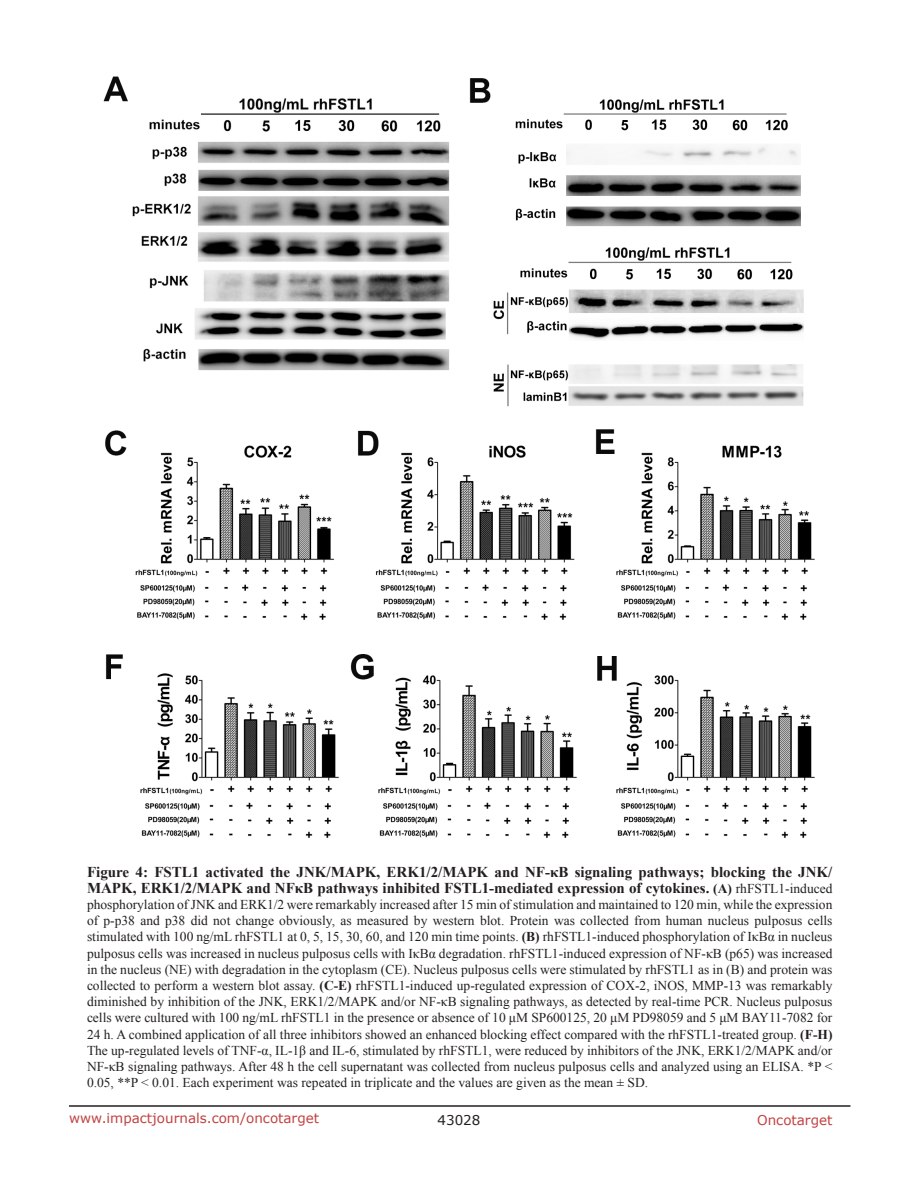
<style>
.page{position:relative;width:918px;height:1188px;background:#fff}
.page>*{position:absolute;margin:0;border:0;box-sizing:border-box;transform-origin:0 0}
.figuretext{font:700 15px/16.2px "Times New Roman";color:#231f20}
.figuretext-2{font:13.5px/16.2px "Times New Roman";color:#231f20;text-align:justify}
.t1{font:13.5px "Verdana";color:#c24141}
.t2{font:13.5px "Verdana";color:#231f20}
.s1{font-size:13.5px}
.s2{font-weight:400;font-size:13.5px}
.s3{font-weight:700}
</style>
<div class="page">
<hr style="left:69px;top:1105px;width:781px;height:2px;background:#231f20">
<img style="left:103px;top:76px;width:712px;height:762px">
<p class="figuretext" style="left:87px;top:863px;width:747px">Figure 4: FSTL1 activated the JNK/MAPK, ERK1/2/MAPK and NF-κB signaling pathways; blocking the JNK/<br>MAPK, ERK1/2/MAPK and NFκB pathways inhibited FSTL1-mediated expression of cytokines. <span class="s1">(A)</span> <span class="s2">rhFSTL1-induced</span></p>
<p class="figuretext-2" style="left:87px;top:896px;width:747px">phosphorylation of JNK and ERK1/2 were remarkably increased after 15 min of stimulation and maintained to 120 min, while the expression of p-p38 and p38 did not change obviously, as measured by western blot. Protein was collected from human nucleus pulposus cells stimulated with 100 ng/mL rhFSTL1 at 0, 5, 15, 30, 60, and 120 min time points. <span class="s3">(B)</span> rhFSTL1-induced phosphorylation of IκBα in nucleus pulposus cells was increased in nucleus pulposus cells with IκBα degradation. rhFSTL1-induced expression of NF-κB (p65) was increased in the nucleus (NE) with degradation in the cytoplasm (CE). Nucleus pulposus cells were stimulated by rhFSTL1 as in (B) and protein was collected to perform a western blot assay. <span class="s3">(C-E)</span> rhFSTL1-induced up-regulated expression of COX-2, iNOS, MMP-13 was remarkably diminished by inhibition of the JNK, ERK1/2/MAPK and/or NF-κB signaling pathways, as detected by real-time PCR. Nucleus pulposus cells were cultured with 100 ng/mL rhFSTL1 in the presence or absence of 10 μM SP600125, 20 μM PD98059 and 5 μM BAY11-7082 for 24 h. A combined application of all three inhibitors showed an enhanced blocking effect compared with the rhFSTL1-treated group. <span class="s3">(F-H)<br></span>The up-regulated levels of TNF-α, IL-1β and IL-6, stimulated by rhFSTL1, were reduced by inhibitors of the JNK, ERK1/2/MAPK and/or NF-κB signaling pathways. After 48 h the cell supernatant was collected from nucleus pulposus cells and analyzed using an ELISA. *P &lt; 0.05, **P &lt; 0.01. Each experiment was repeated in triplicate and the values are given as the mean ± SD.</p>
<p class="t1" style="left:69px;top:1109px;width:252px">www.impactjournals.com/oncotarget</p>
<p class="t2" style="left:438px;top:1111px;width:44px">43028</p>
<p class="t1" style="left:757px;top:1111px;width:77px">Oncotarget</p>
</div>
